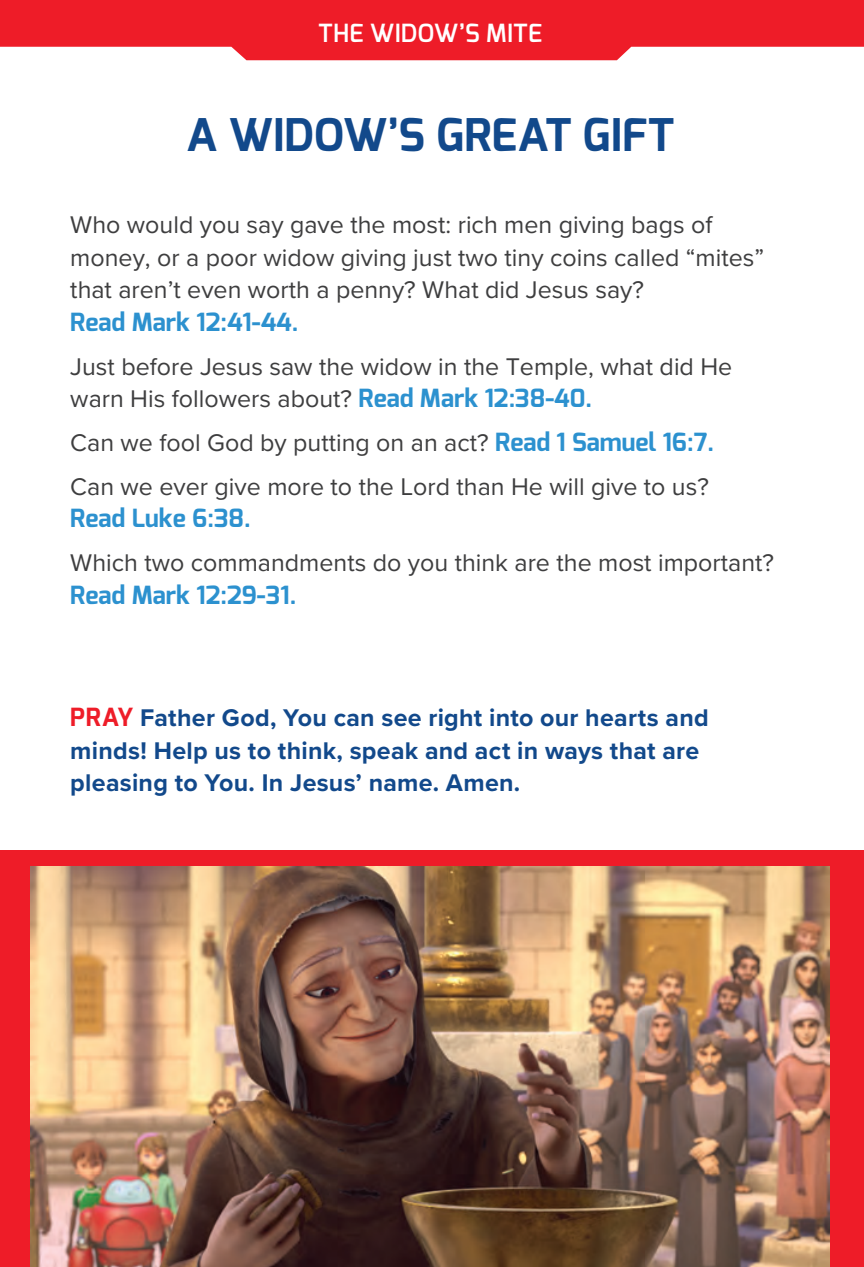
<style>
.page{position:relative;width:864px;height:1267px;background:#fff}
.page>*{position:absolute;margin:0;border:0;box-sizing:border-box;transform-origin:0 0}
.t1{font:700 45px "Exo";letter-spacing:.005em;color:#12498b}
.t2{font:25px/32.5px "Proxima Nova";color:#3e3e3f}
.t3{font:700 25px/32.5px "Proxima Nova";letter-spacing:.01em;color:#12498b}
.t4{font:700 25px "Exo";color:#2c91cf}
.t5{font:600 25px "Exo";letter-spacing:.01em;color:#fff}
.s1{font-family:"Exo";font-weight:700;color:#2c91cf}
.s2{font-family:"Exo";color:#ee1c28}
</style>
<div class="page">
<div style="left:0;top:849px;width:864px;height:417px;background:#ee1c28"></div>
<svg style="left:0;top:0;width:864px;height:60px;background:#f03742"></svg>
<img style="left:31px;top:866px;width:799px;height:400px">
<p class="t5" style="left:318px;top:17px;width:225px">THE WIDOW’S MITE</p>
<h1 class="t1" style="left:186px;top:106px;width:490px">A WIDOW’S GREAT GIFT</h1>
<p class="t2" style="left:70px;top:207px;width:695px">Who would you say gave the most: rich men giving bags of money, or a poor widow giving just two tiny coins called “mites” that aren’t even worth a penny? What did Jesus say?</p>
<p class="t4" style="left:70px;top:306px;width:229px">Read Mark 12:41-44.</p>
<p class="t2" style="left:70px;top:349px;width:663px">Just before Jesus saw the widow in the Temple, what did He warn His followers about? <span class="s1">Read Mark 12:38-40.</span></p>
<p class="t2" style="left:70px;top:419px;width:645px;line-height:43.8px">Can we fool God by putting on an act? <span class="s1">Read 1 Samuel 16:7.<br></span>Can we ever give more to the Lord than He will give to us?</p>
<p class="t4" style="left:70px;top:502px;width:182px">Read Luke 6:38.</p>
<p class="t2" style="left:70px;top:545px;width:705px">Which two commandments do you think are the most important?</p>
<p class="t4" style="left:70px;top:578px;width:227px">Read Mark 12:29-31.</p>
<p class="t3" style="left:70px;top:701px;width:640px"><span class="s2">PRAY</span> Father God, You can see right into our hearts and minds! Help us to think, speak and act in ways that are pleasing to You. In Jesus’ name. Amen.</p>
</div>
